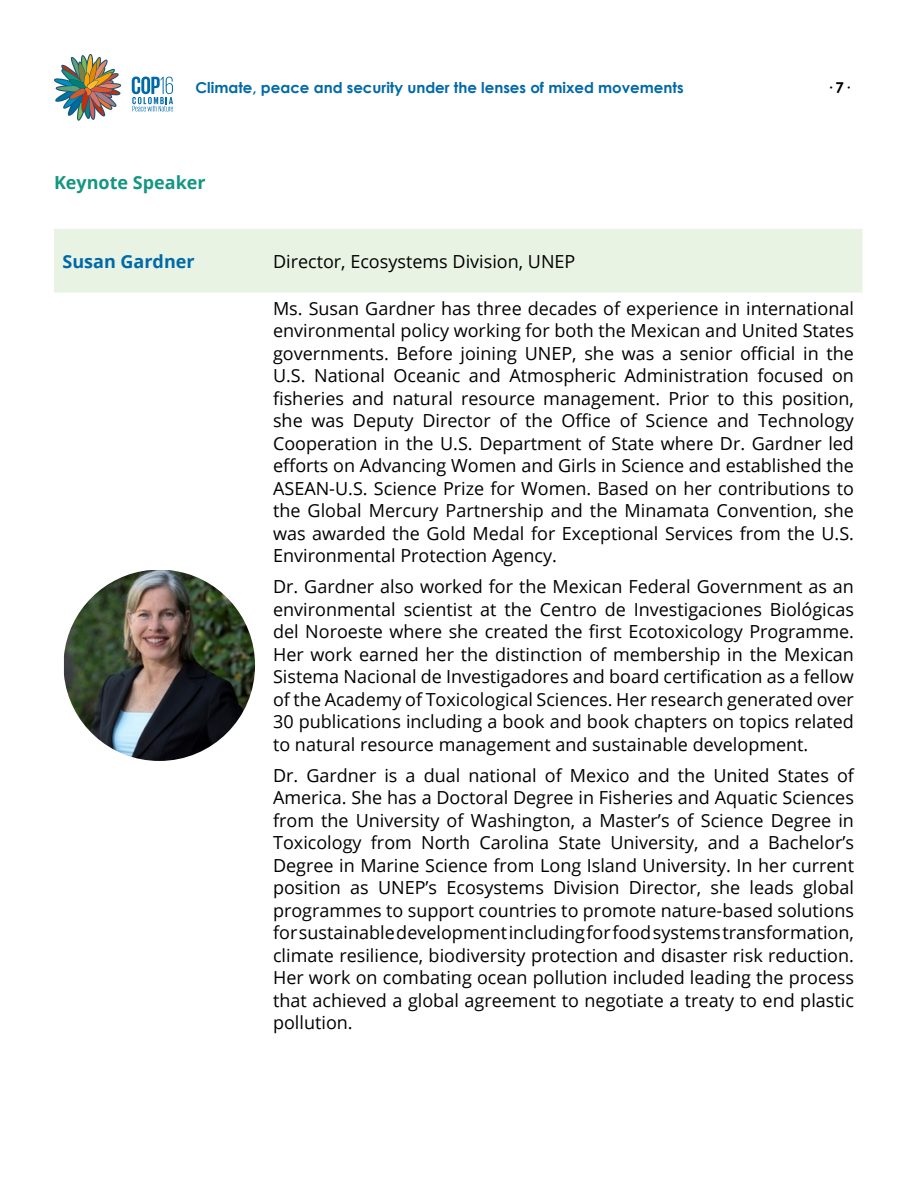
<style>
.page{position:relative;width:918px;height:1188px;background:#fff}
.page>*{position:absolute;margin:0;border:0;box-sizing:border-box;transform-origin:0 0}
.t1{font:18px/22.5px "Open Sans";color:#000;text-align:justify}
.t2{font:700 18px "Open Sans";color:#149680}
.t3{font:700 18px "Open Sans";color:#0069a8}
.t4{font:700 15px "Century Gothic";color:#0069a8}
.t5{font:700 15px "Century Gothic";color:#000}
</style>
<div class="page">
<svg style="left:54px;top:54px;width:67px;height:67px"></svg>
<svg style="left:132px;top:77px;width:41px;height:34px"></svg>
<div style="left:54px;top:229px;width:808px;height:64px;background:#e8f3e4"></div>
<img style="left:64px;top:570px;width:191px;height:191px">
<p class="t4" style="left:196px;top:76px;width:490px">Climate, peace and security under the lenses of mixed movements</p>
<p class="t5" style="left:826px;top:76px;width:24px">· 7·</p>
<p class="t2" style="left:54px;top:170px;width:153px">Keynote Speaker</p>
<p class="t3" style="left:63px;top:248px;width:134px">Susan Gardner</p>
<p class="t1" style="left:273px;top:249px;width:304px">Director, Ecosystems Division, UNEP</p>
<p class="t1" style="left:273px;top:297px;width:582px">Ms. Susan Gardner has three decades of experience in international environmental policy working for both the Mexican and United States governments. Before joining UNEP, she was a senior official in the U.S. National Oceanic and Atmospheric Administration focused on fisheries and natural resource management. Prior to this position, she was Deputy Director of the Office of Science and Technology Cooperation in the U.S. Department of State where Dr. Gardner led efforts on Advancing Women and Girls in Science and established the ASEAN-U.S. Science Prize for Women. Based on her contributions to the Global Mercury Partnership and the Minamata Convention, she was awarded the Gold Medal for Exceptional Services from the U.S.<br>Environmental Protection Agency.</p>
<p class="t1" style="left:273px;top:575px;width:582px">Dr. Gardner also worked for the Mexican Federal Government as an environmental scientist at the Centro de Investigaciones Biológicas del Noroeste where she created the first Ecotoxicology Programme.<br>Her work earned her the distinction of membership in the Mexican Sistema Nacional de Investigadores and board certification as a fellow of the Academy of Toxicological Sciences. Her research generated over 30 publications including a book and book chapters on topics related to natural resource management and sustainable development.</p>
<p class="t1" style="left:273px;top:764px;width:582px">Dr. Gardner is a dual national of Mexico and the United States of America. She has a Doctoral Degree in Fisheries and Aquatic Sciences from the University of Washington, a Master’s of Science Degree in Toxicology from North Carolina State University, and a Bachelor’s Degree in Marine Science from Long Island University. In her current position as UNEP’s Ecosystems Division Director, she leads global programmes to support countries to promote nature-based solutions for sustainable development including for food systems transformation, climate resilience, biodiversity protection and disaster risk reduction.<br>Her work on combating ocean pollution included leading the process that achieved a global agreement to negotiate a treaty to end plastic pollution.</p>
</div>
